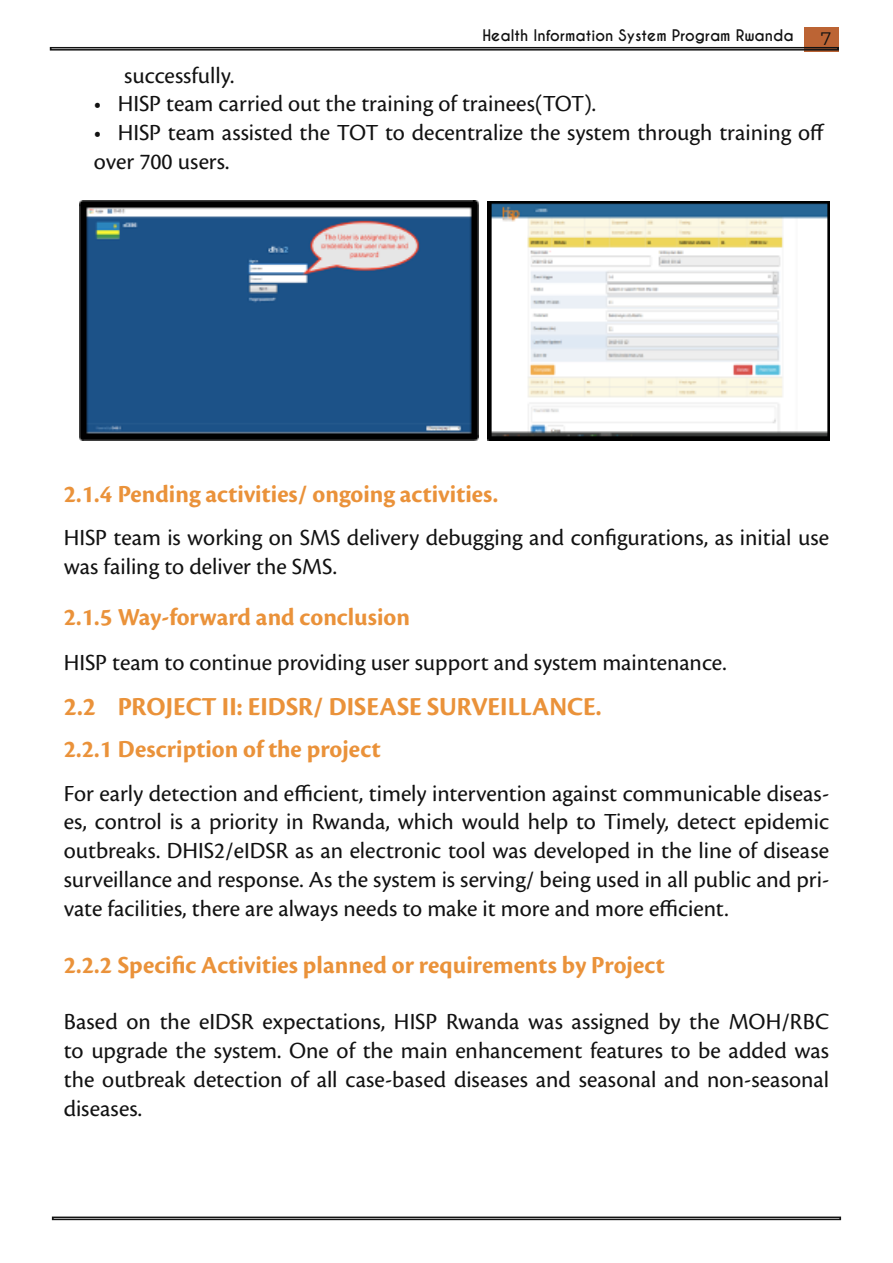
<style>
.page{position:relative;width:893px;height:1263px;background:#fff}
.page>*{position:absolute;margin:0;border:0;box-sizing:border-box;transform-origin:0 0}
.t1{font:27px "Cronos Pro Bold Subh";color:#ea923a}
.t2{font:25.5px "Cronos Pro Bold Subh";color:#ea923a}
.t3{font:24px/28.8px "Cronos Pro";color:#121212}
.t4{font:18px "Montserrat";color:#121212}
.t5{font:700 15px "Caviar Dreams";color:#121212}
</style>
<div class="page">
<div style="left:804px;top:27px;width:35px;height:24px;background:#bc6434"></div>
<svg style="left:51px;top:1216px;width:791px;height:5px;background:#707070"></svg>
<div style="left:50px;top:47px;width:789px;height:4px;border:2px solid #121212"></div>
<img style="left:79px;top:200px;width:399px;height:240px">
<img style="left:487px;top:201px;width:342px;height:239px">
<p class="t5" style="left:482px;top:27px;width:313px">Health Information System Program Rwanda</p>
<p class="t4" style="left:821px;top:26px;width:12px">7</p>
<p class="t3" style="left:124px;top:61px;width:111px">successfully.</p>
<p class="t3" style="left:94px;top:90px;width:504px">• HISP team carried out the training of trainees(TOT).</p>
<p class="t3" style="left:94px;top:118px;width:732px">• HISP team assisted the TOT to decentralize the system through training off over 700 users.</p>
<p class="t2" style="left:64px;top:479px;width:436px">2.1.4 Pending activities/ ongoing activities.</p>
<p class="t3" style="left:64px;top:523px;width:767px">HISP team is working on SMS delivery debugging and configurations, as initial use was failing to deliver the SMS.</p>
<p class="t2" style="left:64px;top:602px;width:348px">2.1.5 Way-forward and conclusion</p>
<p class="t3" style="left:64px;top:648px;width:664px">HISP team to continue providing user support and system maintenance.</p>
<p class="t1" style="left:64px;top:691px;width:539px">2.2 PROJECT II: EIDSR/ DISEASE SURVEILLANCE.</p>
<p class="t2" style="left:64px;top:734px;width:318px">2.2.1 Description of the project</p>
<p class="t3" style="left:64px;top:779px;width:767px;text-align:justify">For early detection and efficient, timely intervention against communicable diseas&shy;es, control is a priority in Rwanda, which would help to Timely, detect epidemic outbreaks. DHIS2/eIDSR as an electronic tool was developed in the line of disease surveillance and response. As the system is serving/ being used in all public and pri&shy;vate facilities, there are always needs to make it more and more efficient.</p>
<p class="t2" style="left:64px;top:951px;width:603px">2.2.2 Specific Activities planned or requirements by Project</p>
<p class="t3" style="left:64px;top:1007px;width:767px;text-align:justify">Based on the eIDSR expectations, HISP Rwanda was assigned by the MOH/RBC to upgrade the system. One of the main enhancement features to be added was the outbreak detection of all case-based diseases and seasonal and non-seasonal diseases.</p>
</div>
